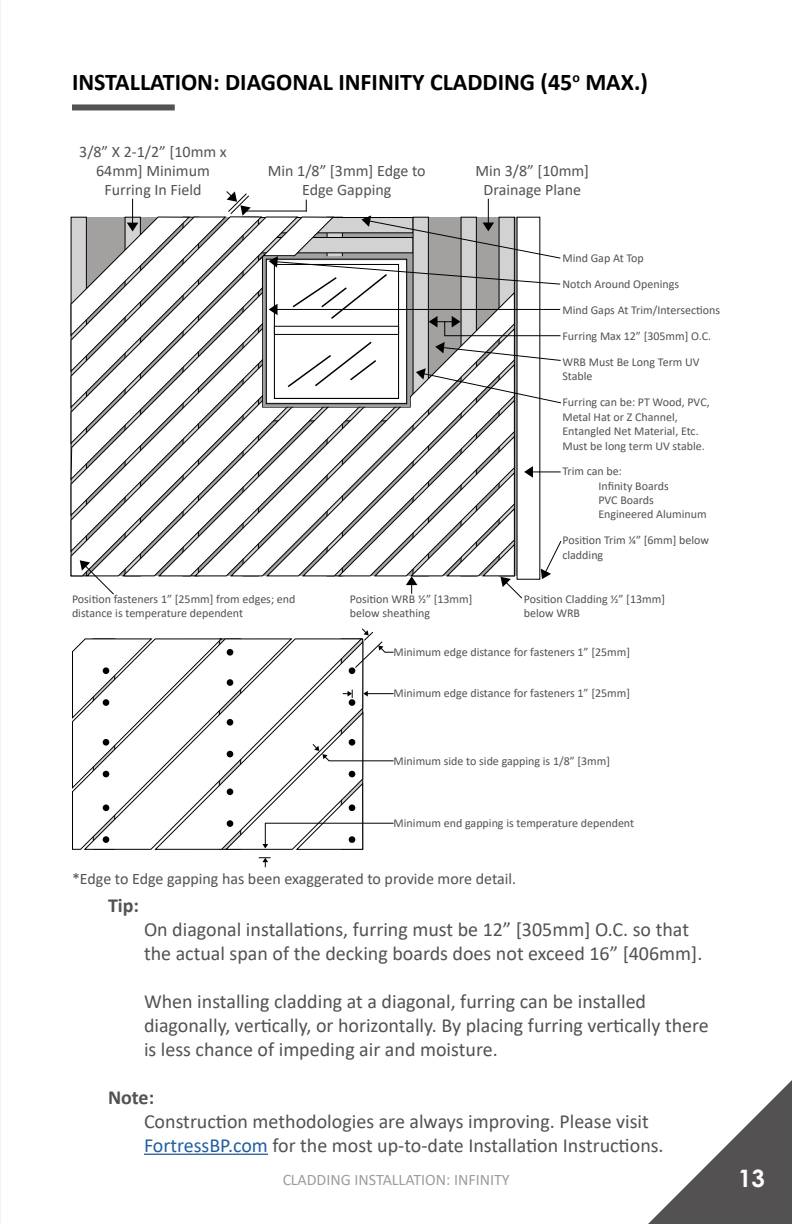
<style>
.page{position:relative;width:792px;height:1224px;background:#fff}
.page>*{position:absolute;margin:0;border:0;box-sizing:border-box;transform-origin:0 0}
.t1{font:700 24px "Calibri";color:#000}
.t2{font:700 24px "Century Gothic";color:#fff}
.t3{font:20px/24px "Calibri";color:#545152}
.t4{font:700 20px "Calibri";color:#545152}
.t5{font:16px/19.2px "Calibri";color:#545152;text-align:center}
.t6{font:16px "Calibri";color:#39393b}
.t7{font:12px/14.4px "Calibri";color:#545152}
.s1{color:#215e9e}
</style>
<div class="page">
<svg style="left:648px;top:1080px;width:144px;height:144px"></svg>
<hr style="left:0;top:0;width:1px;height:1224px;background:#000">
<div style="left:72px;top:104px;width:103px;height:6px;background:#545152"></div>
<hr style="left:144px;top:1154px;width:124px;height:1px;background:#215e9e">
<svg style="left:72px;top:628px;width:322px;height:222px"></svg>
<svg style="left:259px;top:857px;width:12px;height:10px"></svg>
<svg style="left:70px;top:191px;width:492px;height:408px"></svg>
<h1 class="t1" style="left:72px;top:65px;width:577px">INSTALLATION: DIAGONAL INFINITY CLADDING (45<sup>o</sup> MAX.)</h1>
<h3 class="t5" style="left:79px;top:141px;width:149px">3/8” X 2-1/2” [10mm x<br>64mm] Minimum<br>Furring In Field</h3>
<h3 class="t5" style="left:268px;top:161px;width:159px">Min 1/8” [3mm] Edge to<br>Edge Gapping</h3>
<h3 class="t5" style="left:475px;top:161px;width:115px">Min 3/8” [10mm]<br>Drainage Plane</h3>
<p class="t7" style="left:562px;top:251px;width:83px">Mind Gap At Top</p>
<p class="t7" style="left:562px;top:276px;width:118px">Notch Around Openings</p>
<p class="t7" style="left:562px;top:302px;width:159px">Mind Gaps At Trim/Intersections</p>
<p class="t7" style="left:562px;top:328px;width:150px">Furring Max 12” [305mm] O.C.</p>
<p class="t7" style="left:562px;top:355px;width:139px">WRB Must Be Long Term UV<br>Stable</p>
<p class="t7" style="left:562px;top:395px;width:149px">Furring can be: PT Wood, PVC,<br>Metal Hat or Z Channel,<br>Entangled Net Material, Etc.<br>Must be long term UV stable.</p>
<p class="t7" style="left:598px;top:464px;width:110px;text-indent:-36px">Trim can be:<br>Infinity Boards<br>PVC Boards<br>Engineered Aluminum</p>
<p class="t7" style="left:562px;top:533px;width:148px">Position Trim ¼” [6mm] below cladding</p>
<p class="t7" style="left:72px;top:591px;width:225px">Position fasteners 1” [25mm] from edges; end distance is temperature dependent</p>
<p class="t7" style="left:350px;top:591px;width:124px">Position WRB ½” [13mm] below sheathing</p>
<p class="t7" style="left:524px;top:591px;width:143px">Position Cladding ½” [13mm] below WRB</p>
<p class="t7" style="left:394px;top:644px;width:238px">Minimum edge distance for fasteners 1” [25mm]</p>
<p class="t7" style="left:394px;top:686px;width:238px">Minimum edge distance for fasteners 1” [25mm]</p>
<p class="t7" style="left:394px;top:753px;width:218px">Minimum side to side gapping is 1/8” [3mm]</p>
<p class="t7" style="left:394px;top:815px;width:242px">Minimum end gapping is temperature dependent</p>
<h3 class="t5" style="left:72px;top:869px;width:446px">*Edge to Edge gapping has been exaggerated to provide more detail.</h3>
<h2 class="t4" style="left:108px;top:891px;width:33px">Tip:</h2>
<h2 class="t3" style="left:144px;top:917px;width:560px">On diagonal installations, furring must be 12” [305mm] O.C. so that the actual span of the decking boards does not exceed 16” [406mm].</h2>
<h2 class="t3" style="left:144px;top:989px;width:566px">When installing cladding at a diagonal, furring can be installed diagonally, vertically, or horizontally. By placing furring vertically there is less chance of impeding air and moisture.</h2>
<h2 class="t4" style="left:108px;top:1083px;width:48px">Note:</h2>
<h2 class="t3" style="left:144px;top:1109px;width:521px">Construction methodologies are always improving. Please visit<br><span class="s1">FortressBP.com</span> for the most up-to-date Installation Instructions.</h2>
<h3 class="t6" style="left:282px;top:1168px;width:229px">CLADDING INSTALLATION: INFINITY</h3>
<h1 class="t2" style="left:738px;top:1160px;width:28px">13</h1>
</div>
